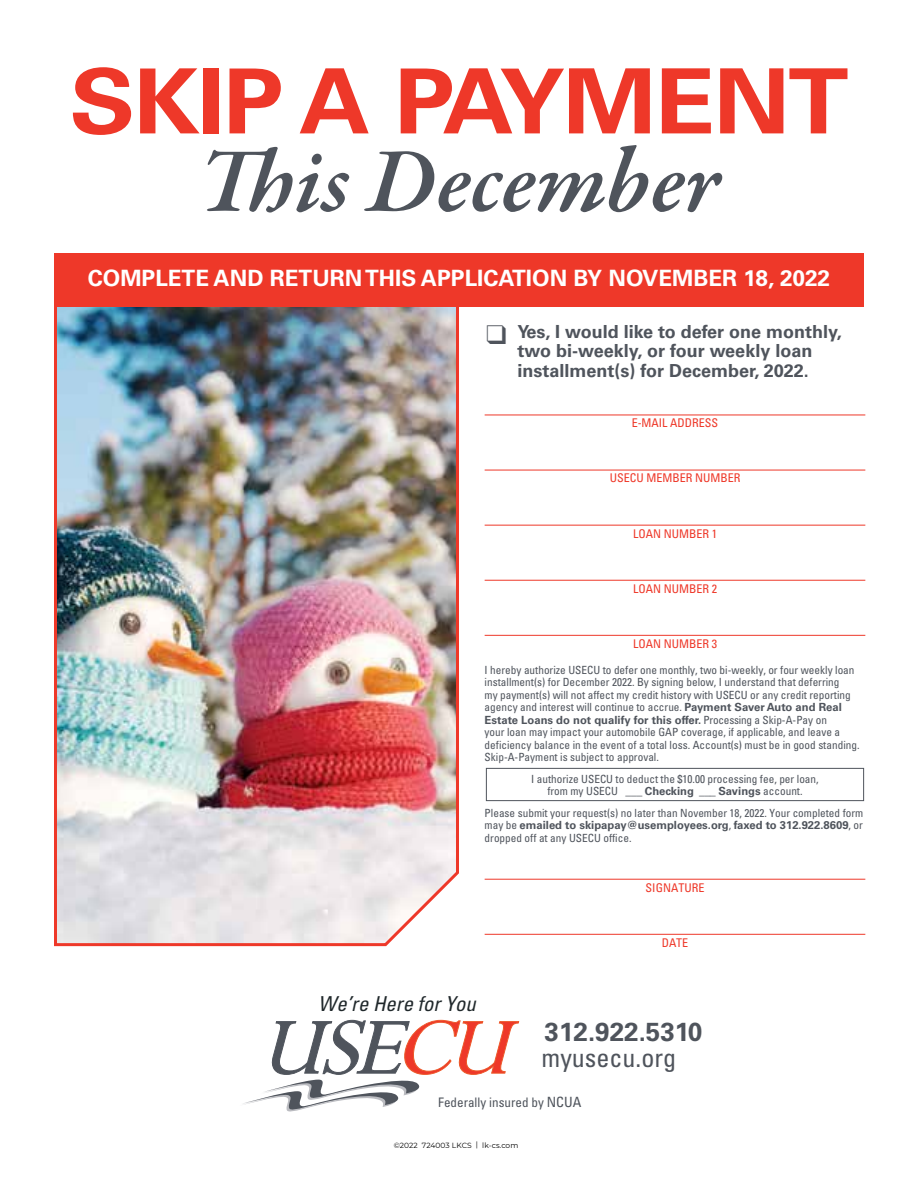
<style>
.page{position:relative;width:918px;height:1188px;background:#fff}
.page>*{position:absolute;margin:0;border:0;box-sizing:border-box;transform-origin:0 0}
.t1{font:italic 600 93px "Garamond Premr Pro";color:#4f545c}
.t2{font:700 90px "Univers LT Std";letter-spacing:-.02em;color:#ee3829;scale:1.1 1}
.t3{font:italic 90px "Perpetua";color:#4f545c;scale:1.04 1}
.t4{font:700 26.1px "Univers LT Std";color:#4f545c}
.t5{font:condensed 26.1px "Univers";color:#4f545c}
.t6{font:700 22.5px "Univers LT Std";color:#fff}
.t7{font:italic condensed 20.55px "Univers";color:#20282b}
.t8{font:700 18px/19.5px "Univers LT Std";color:#4f545c;text-align:center}
.t9{font:condensed 13.05px "Univers";color:#4f545c}
.t10{font:condensed 12px "Univers";color:#ee3829}
.t11{font:condensed 11.25px/12.5px "Univers";color:#4f545c}
.t12{font:700 11.25px "Univers LT Std";color:#4f545c}
.t13{font:7.5px "Montserrat";letter-spacing:.01em;color:#000}
.s1{font-family:"Univers LT Std";font-weight:700;font-stretch:normal}
.s2{font-family:"Univers";font-weight:400;font-stretch:condensed}
.s3{color:#ee3829}
.s4{font-size:14.1px}
</style>
<div class="page">
<img style="left:54px;top:307px;width:405px;height:640px">
<svg style="left:243px;top:1020px;width:276px;height:92px"></svg>
<div style="left:54px;top:253px;width:810px;height:54px;background:#ee3829"></div>
<hr style="left:485px;top:415px;width:380px;height:1px;background:#ee3829">
<hr style="left:485px;top:470px;width:380px;height:1px;background:#ee3829">
<hr style="left:485px;top:525px;width:380px;height:1px;background:#ee3829">
<hr style="left:485px;top:580px;width:380px;height:1px;background:#ee3829">
<hr style="left:485px;top:635px;width:380px;height:1px;background:#ee3829">
<hr style="left:485px;top:879px;width:380px;height:1px;background:#ee3829">
<hr style="left:485px;top:934px;width:380px;height:1px;background:#ee3829">
<div style="left:486px;top:768px;width:378px;height:33px;border:1px solid #4f545c"></div>
<h2 class="t2" style="left:69px;top:49px;width:710px">SKIP A PAYMENT</h2>
<h1 class="t1" style="left:198px;top:124px;width:523px">This December</h1>
<h3 class="t6" style="left:88px;top:265px;width:744px">COMPLETE AND RETURN THIS APPLICATION BY NOVEMBER 18, 2022</h3>
<h3 class="t8" style="left:486px;top:322px;width:357px">❑ Yes, I would like to defer one monthly, two bi-weekly, or four weekly loan installment(s) for December, 2022.</h3>
<p class="t10" style="left:632px;top:415px;width:88px">E-MAIL ADDRESS</p>
<p class="t10" style="left:610px;top:471px;width:132px">USECU MEMBER NUMBER</p>
<p class="t10" style="left:633px;top:526px;width:85px">LOAN NUMBER 1</p>
<p class="t10" style="left:633px;top:581px;width:85px">LOAN NUMBER 2</p>
<p class="t10" style="left:633px;top:636px;width:85px">LOAN NUMBER 3</p>
<p class="t11" style="left:485px;top:663px;width:371px">I hereby authorize USECU to defer one monthly, two bi-weekly, or four weekly loan installment(s) for December 2022. By signing below, I understand that deferring my payment(s) will not affect my credit history with USECU or any credit reporting agency and interest will continue to accrue. <span class="s1">Payment Saver Auto and Real</span></p>
<p class="t12" style="left:485px;top:713px;width:344px">Estate Loans do not qualify for this offer. <span class="s2">Processing a Skip-A-Pay on</span></p>
<p class="t11" style="left:485px;top:726px;width:376px">your loan may impact your automobile GAP coverage, if applicable, and leave a deficiency balance in the event of a total loss. Account(s) must be in good standing.<br>Skip-A-Payment is subject to approval.</p>
<p class="t11" style="left:531px;top:772px;width:289px;text-align:center">I authorize USECU to deduct the $10.00 processing fee, per loan, from my USECU ___ <span class="s1">Checking</span> ___ <span class="s1">Savings</span> account.</p>
<p class="t11" style="left:485px;top:806px;width:380px">Please submit your request(s) no later than November 18, 2022. Your completed form</p>
<p class="t12" style="left:485px;top:819px;width:380px"><span class="s2">may be</span> emailed to skipapay@usemployees.org<span class="s2">,</span> faxed to 312.922.8609<span class="s2">, or</span></p>
<p class="t11" style="left:485px;top:831px;width:148px">dropped off at any USECU office.</p>
<p class="t10" style="left:646px;top:880px;width:60px">SIGNATURE</p>
<h3 class="t7" style="left:318px;top:990px;width:159px">We’re Here for You</h3>
<p class="t10" style="left:662px;top:935px;width:28px">DATE</p>
<h2 class="t3" style="left:259px;top:991px;width:269px">USE<span class="s3">CU</span></h2>
<h3 class="t4" style="left:545px;top:1016px;width:159px">312.922.5310</h3>
<h3 class="t5" style="left:542px;top:1041px;width:136px">myusecu.org</h3>
<p class="t9" style="left:438px;top:1094px;width:145px">Federally insured by <span class="s4">NCUA</span></p>
<p class="t13" style="left:394px;top:1140px;width:126px">©2022 724003 LKCS | lk-cs.com</p>
</div>
